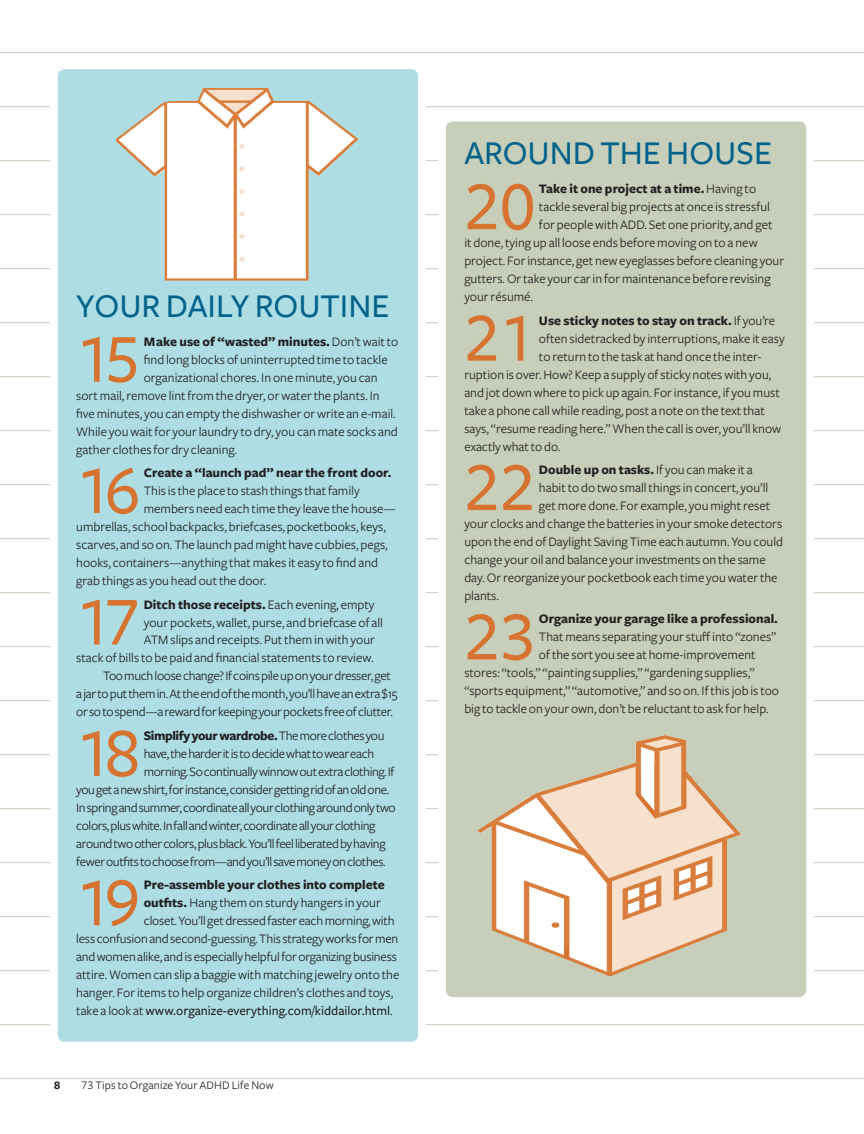
<style>
.page{position:relative;width:864px;height:1134px;background:#fff}
.page>*{position:absolute;margin:0;border:0;box-sizing:border-box;transform-origin:0 0}
.t1{font:71.1px "Freight Sans Medium SC";letter-spacing:-.1em;color:#d67331}
.t2{font:500 34.5px "Freight Sans";color:#01638b}
.t3{font:13.5px "Freight Sans";color:#231f20}
.t4{font:13.5px "Freight Sans";letter-spacing:-.03em;color:#231f20}
.t5{font:700 13.5px "Freight Sans";color:#231f20}
.t6{font:13.5px "Freight Sans";letter-spacing:-.025em;color:#231f20}
.t7{font:500 13.5px "Freight Sans";color:#231f20}
.t8{font:700 13.5px "Freight Sans";letter-spacing:-.03em;color:#231f20}
.t9{font:12px "Freight Sans";letter-spacing:.01em;color:#231f20}
.t10{font:12px "Freight Sans Bold SC";color:#231f20}
.s1{font-weight:400}
.s2{font-weight:700}
.s3{font-family:"Freight Sans Book SC"}
</style>
<div class="page">
<hr style="left:0;top:52px;width:864px;height:1px;background:#c7ceb9">
<hr style="left:0;top:106px;width:864px;height:1px;background:#c7ceb9">
<hr style="left:0;top:160px;width:864px;height:1px;background:#c7ceb9">
<hr style="left:0;top:214px;width:864px;height:1px;background:#c7ceb9">
<hr style="left:0;top:268px;width:864px;height:1px;background:#c7ceb9">
<hr style="left:0;top:322px;width:864px;height:1px;background:#c7ceb9">
<hr style="left:0;top:376px;width:864px;height:1px;background:#c7ceb9">
<hr style="left:0;top:430px;width:864px;height:1px;background:#c7ceb9">
<hr style="left:0;top:484px;width:864px;height:1px;background:#c7ceb9">
<hr style="left:0;top:538px;width:864px;height:1px;background:#c7ceb9">
<hr style="left:0;top:592px;width:864px;height:1px;background:#c7ceb9">
<hr style="left:0;top:646px;width:864px;height:1px;background:#c7ceb9">
<hr style="left:0;top:700px;width:864px;height:1px;background:#c7ceb9">
<hr style="left:0;top:754px;width:864px;height:1px;background:#c7ceb9">
<hr style="left:0;top:808px;width:864px;height:1px;background:#c7ceb9">
<hr style="left:0;top:862px;width:864px;height:1px;background:#c7ceb9">
<hr style="left:0;top:916px;width:864px;height:1px;background:#c7ceb9">
<hr style="left:0;top:970px;width:864px;height:1px;background:#c7ceb9">
<hr style="left:0;top:1024px;width:864px;height:1px;background:#c7ceb9">
<hr style="left:0;top:1078px;width:864px;height:1px;background:#c7ceb9">
<div style="left:54px;top:65px;width:368px;height:981px;background:#aedee4;border-radius:11px"></div>
<div style="left:50px;top:62px;width:376px;height:987px;border:8px solid #fff;border-radius:11px"></div>
<img style="left:116px;top:88px;width:243px;height:193px">
<div style="left:442px;top:118px;width:368px;height:883px;background:#c7ceb9;border-radius:11px"></div>
<div style="left:438px;top:114px;width:376px;height:891px;border:8px solid #fff;border-radius:11px"></div>
<img style="left:477px;top:735px;width:264px;height:241px">
<h2 class="t2" style="left:76px;top:287px;width:315px">YOU R DAI LY ROUTI NE</h2>
<h1 class="t1" style="left:76px;top:320px;width:65px">15</h1>
<p class="t5" style="left:144px;top:334px;width:256px">Make use of “wasted” minutes. <span class="s1">Don’t wait to</span></p>
<p class="t3" style="left:144px;top:352px;width:245px">find long blocks of uninterrupted time to tackle</p>
<p class="t3" style="left:144px;top:370px;width:235px">organizational chores. In one minute, you can</p>
<p class="t3" style="left:76px;top:388px;width:305px">sort mail, remove lint from the dryer, or water the plants. In</p>
<p class="t3" style="left:76px;top:406px;width:321px">five minutes, you can empty the dishwasher or write an e-mail.</p>
<p class="t3" style="left:76px;top:424px;width:323px">While you wait for your laundry to dry, you can mate socks and</p>
<p class="t3" style="left:76px;top:442px;width:162px">gather clothes for dry cleaning.</p>
<h1 class="t1" style="left:76px;top:451px;width:65px">16</h1>
<p class="t5" style="left:144px;top:465px;width:249px">Create a “launch pad” near the front door.</p>
<p class="t3" style="left:144px;top:483px;width:217px">This is the place to stash things that family</p>
<p class="t3" style="left:144px;top:501px;width:254px">members need each time they leave the house—</p>
<p class="t3" style="left:76px;top:519px;width:311px">umbrellas, school backpacks, briefcases, pocketbooks, keys,</p>
<p class="t3" style="left:76px;top:537px;width:313px">scarves, and so on. The launch pad might have cubbies, pegs,</p>
<p class="t3" style="left:76px;top:555px;width:303px">hooks, containers—anything that makes it easy to find and</p>
<p class="t3" style="left:76px;top:573px;width:192px">grab things as you head out the door.</p>
<h1 class="t1" style="left:76px;top:582px;width:65px">17</h1>
<p class="t5" style="left:144px;top:597px;width:232px">Ditch those receipts. <span class="s1">Each evening, empty</span></p>
<p class="t3" style="left:144px;top:615px;width:241px">your pockets, wallet, purse, and briefcase of all</p>
<p class="t3" style="left:144px;top:633px;width:233px">ATM slips and receipts. Put them in with your</p>
<p class="t3" style="left:76px;top:651px;width:299px">stack of bills to be paid and financial statements to review.</p>
<p class="t6" style="left:103px;top:669px;width:289px">Too much loose change? If coins pile up on your dresser, get</p>
<p class="t6" style="left:76px;top:687px;width:323px">a jar to put them in. At the end of the month, you’ll have an extra $15</p>
<p class="t6" style="left:76px;top:705px;width:318px">or so to spend—a reward for keeping your pockets free of clutter.</p>
<h1 class="t1" style="left:76px;top:714px;width:65px">18</h1>
<p class="t8" style="left:144px;top:728px;width:242px">Simplify your wardrobe. <span class="s1">The more clothes you</span></p>
<p class="t4" style="left:144px;top:746px;width:232px">have, the harder it is to decide what to wear each</p>
<p class="t4" style="left:144px;top:764px;width:252px">morning. So continually winnow out extra clothing. If</p>
<p class="t4" style="left:76px;top:782px;width:315px">you get a new shirt, for instance, consider getting rid of an old one.</p>
<p class="t4" style="left:76px;top:800px;width:321px">In spring and summer, coordinate all your clothing around only two</p>
<p class="t4" style="left:76px;top:818px;width:301px">colors, plus white. In fall and winter, coordinate all your clothing</p>
<p class="t4" style="left:76px;top:836px;width:311px">around two other colors, plus black. You’ll feel liberated by having</p>
<p class="t4" style="left:76px;top:854px;width:311px">fewer outfits to choose from—and you’ll save money on clothes.</p>
<h1 class="t1" style="left:76px;top:863px;width:65px">19</h1>
<p class="t5" style="left:144px;top:878px;width:243px">Pre-assemble your clothes into complete</p>
<p class="t3" style="left:144px;top:896px;width:239px"><span class="s2">outfits.</span> Hang them on sturdy hangers in your</p>
<p class="t3" style="left:144px;top:914px;width:252px">closet. You’ll get dressed faster each morning, with</p>
<p class="t3" style="left:76px;top:932px;width:324px">less confusion and second-guessing. This strategy works for men</p>
<p class="t3" style="left:76px;top:950px;width:322px">and women alike, and is especially helpful for organizing business</p>
<p class="t3" style="left:76px;top:968px;width:325px">attire. Women can slip a baggie with matching jewelry onto the</p>
<p class="t3" style="left:76px;top:986px;width:319px">hanger. For items to help organize children’s clothes and toys,</p>
<p class="t7" style="left:76px;top:1003px;width:318px"><span class="s1">take a look at</span> www.organize-everything.com/kiddailor.html<span class="s1">.</span></p>
<p class="t10" style="left:54px;top:1079px;width:7px">8</p>
<p class="t9" style="left:81px;top:1078px;width:194px"><span class="s3">73</span> Tips to Organize Your ADHD Life Now</p>
<h2 class="t2" style="left:464px;top:134px;width:309px">AROU ND THE HOUSE</h2>
<h1 class="t1" style="left:464px;top:167px;width:73px">20</h1>
<p class="t5" style="left:539px;top:182px;width:219px">Take it one project at a time. <span class="s1">Having to</span></p>
<p class="t3" style="left:539px;top:200px;width:232px">tackle several big projects at once is stressful</p>
<p class="t3" style="left:539px;top:218px;width:235px">for people with ADD. Set one priority, and get</p>
<p class="t3" style="left:464px;top:236px;width:295px">it done, tying up all loose ends before moving on to a new</p>
<p class="t3" style="left:464px;top:254px;width:321px">project. For instance, get new eyeglasses before cleaning your</p>
<p class="t3" style="left:464px;top:272px;width:308px">gutters. Or take your car in for maintenance before revising</p>
<p class="t3" style="left:464px;top:290px;width:70px">your résumé.</p>
<h1 class="t1" style="left:464px;top:298px;width:73px">21</h1>
<p class="t5" style="left:539px;top:313px;width:238px">Use sticky notes to stay on track. <span class="s1">If you’re</span></p>
<p class="t3" style="left:539px;top:331px;width:247px">often sidetracked by interruptions, make it easy</p>
<p class="t3" style="left:539px;top:349px;width:224px">to return to the task at hand once the inter-</p>
<p class="t3" style="left:464px;top:367px;width:309px">ruption is over. How? Keep a supply of sticky notes with you,</p>
<p class="t3" style="left:464px;top:385px;width:317px">and jot down where to pick up again. For instance, if you must</p>
<p class="t3" style="left:464px;top:403px;width:302px">take a phone call while reading, post a note on the text that</p>
<p class="t3" style="left:464px;top:421px;width:318px">says, “resume reading here.” When the call is over, you’ll know</p>
<p class="t3" style="left:464px;top:439px;width:98px">exactly what to do.</p>
<h1 class="t1" style="left:464px;top:448px;width:73px">22</h1>
<p class="t5" style="left:539px;top:462px;width:215px">Double up on tasks. <span class="s1">If you can make it a</span></p>
<p class="t3" style="left:539px;top:480px;width:231px">habit to do two small things in concert, you’ll</p>
<p class="t3" style="left:539px;top:498px;width:233px">get more done. For example, you might reset</p>
<p class="t3" style="left:464px;top:516px;width:319px">your clocks and change the batteries in your smoke detectors</p>
<p class="t3" style="left:464px;top:534px;width:320px">upon the end of Daylight Saving Time each autumn. You could</p>
<p class="t3" style="left:464px;top:552px;width:303px">change your oil and balance your investments on the same</p>
<p class="t3" style="left:464px;top:570px;width:315px">day. Or reorganize your pocketbook each time you water the</p>
<p class="t3" style="left:464px;top:588px;width:36px">plants.</p>
<h1 class="t1" style="left:464px;top:597px;width:73px">23</h1>
<p class="t5" style="left:539px;top:612px;width:240px">Organize your garage like a professional.</p>
<p class="t3" style="left:539px;top:630px;width:239px">That means separating your stuff into “zones”</p>
<p class="t3" style="left:539px;top:648px;width:218px">of the sort you see at home-improvement</p>
<p class="t3" style="left:464px;top:666px;width:292px">stores: “tools,” “painting supplies,” “gardening supplies,”</p>
<p class="t3" style="left:464px;top:684px;width:316px">“sports equipment,” “automotive,” and so on. If this job is too</p>
<p class="t3" style="left:464px;top:702px;width:306px">big to tackle on your own, don’t be reluctant to ask for help.</p>
</div>
